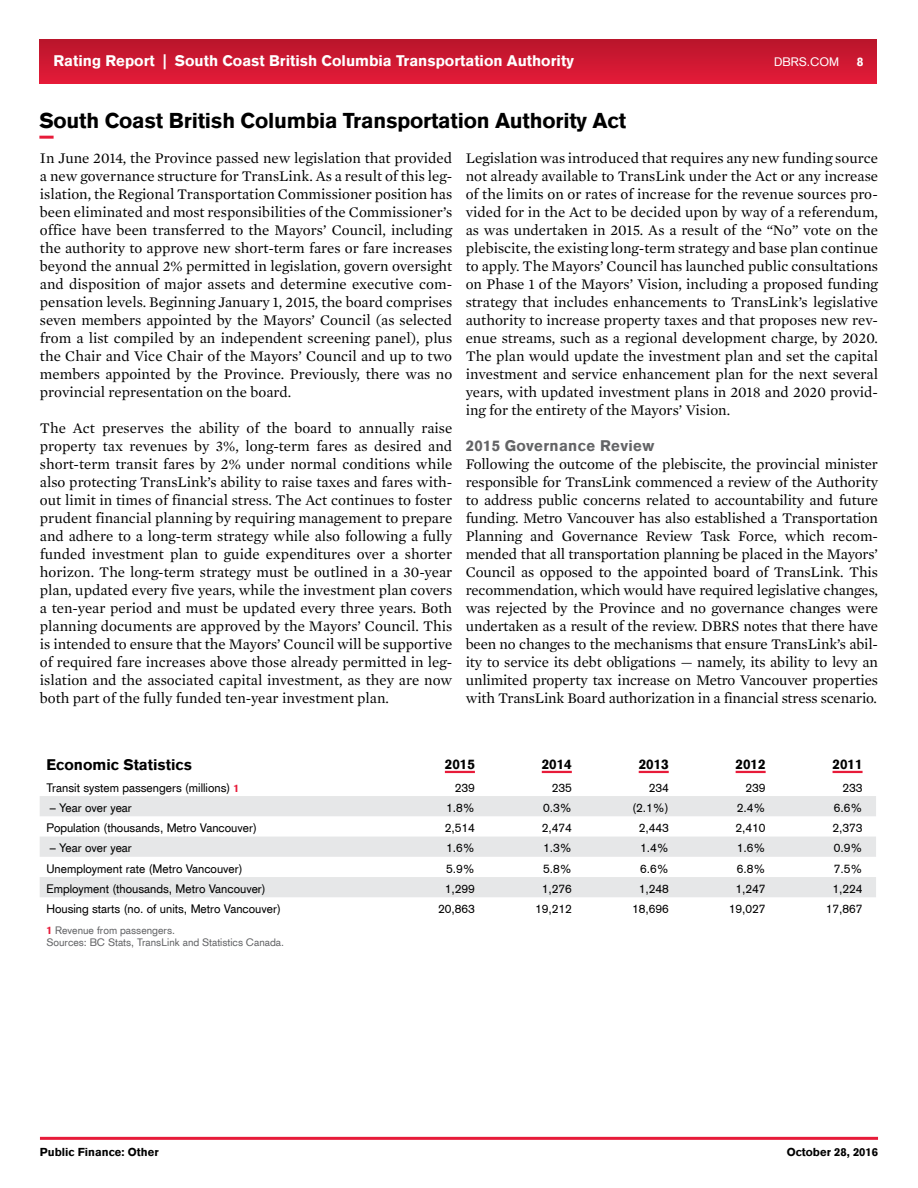
<style>
.page{position:relative;width:918px;height:1188px;background:#fff}
.page>*{position:absolute;margin:0;border:0;box-sizing:border-box;transform-origin:0 0}
.t1{font:900 21px "Akzidenz Grotesk";letter-spacing:-.01em;color:#000}
.t2{font:15px/18px "Mercury Text G1";color:#000;text-align:justify}
.t3{font:900 15px "Akzidenz Grotesk";color:#fff}
.t4{font:900 15px "Akzidenz Grotesk";letter-spacing:.02em;color:#636466}
.t5{font:900 15px "Akzidenz Grotesk";color:#000}
.t6{font:900 13.5px "Akzidenz Grotesk";color:#000}
.t7{font:12px "Akzidenz Grotesk";color:#000}
.t8{font:12px "Akzidenz Grotesk";color:#fff}
.t9{font:900 12px "Akzidenz Grotesk";color:#fff}
.t10{font:900 11.25px "Akzidenz Grotesk";color:#000}
.t11{font:10.5px/12px "Akzidenz Grotesk";color:#636466}
.s1{font-weight:900;font-size:10.5px;color:#e71b39}
.s2{font-weight:900;color:#e71b39}
</style>
<div class="page">
<hr style="left:40px;top:1137px;width:838px;height:3px;background:#e71b39">
<div style="left:40px;top:40px;width:837px;height:43px;background:linear-gradient(to bottom,#ba152b,#e41b38)"></div>
<hr style="left:39px;top:136px;width:15px;height:3px;background:#e71b39">
<svg style="left:40px;top:796px;width:836px;height:101px;fill:#e6e7e8"></svg>
<hr style="left:445px;top:771px;width:30px;height:2px;background:#e71b39">
<hr style="left:542px;top:771px;width:30px;height:2px;background:#e71b39">
<hr style="left:639px;top:771px;width:30px;height:2px;background:#e71b39">
<hr style="left:736px;top:771px;width:30px;height:2px;background:#e71b39">
<hr style="left:833px;top:771px;width:30px;height:2px;background:#e71b39">
<p class="t3" style="left:53px;top:51px;width:522px">Rating Report | South Coast British Columbia Transportation Authority</p>
<p class="t8" style="left:774px;top:54px;width:67px">DBRS.COM</p>
<p class="t9" style="left:857px;top:54px;width:8px">8</p>
<h1 class="t1" style="left:39px;top:107px;width:588px">South Coast British Columbia Transportation Authority Act</h1>
<p class="t2" style="left:40px;top:149px;width:414px">In June 2014, the Province passed new legislation that provided a new governance structure for TransLink. As a result of this leg&shy;islation, the Regional Transportation Commissioner position has been eliminated and most responsibilities of the Commissioner’s office have been transferred to the Mayors’ Council, including the authority to approve new short-term fares or fare increases beyond the annual 2% permitted in legislation, govern oversight and disposition of major assets and determine executive com&shy;pensation levels. Beginning January 1, 2015, the board comprises seven members appointed by the Mayors’ Council (as selected from a list compiled by an independent screening panel), plus the Chair and Vice Chair of the Mayors’ Council and up to two members appointed by the Province. Previously, there was no provincial representation on the board.</p>
<p class="t2" style="left:40px;top:419px;width:414px">The Act preserves the ability of the board to annually raise property tax revenues by 3%, long-term fares as desired and short-term transit fares by 2% under normal conditions while also protecting TransLink’s ability to raise taxes and fares with&shy;out limit in times of financial stress. The Act continues to foster prudent financial planning by requiring management to prepare and adhere to a long-term strategy while also following a fully funded investment plan to guide expenditures over a shorter horizon. The long-term strategy must be outlined in a 30-year plan, updated every five years, while the investment plan covers a ten-year period and must be updated every three years. Both planning documents are approved by the Mayors’ Council. This is intended to ensure that the Mayors’ Council will be supportive of required fare increases above those already permitted in leg&shy;islation and the associated capital investment, as they are now both part of the fully funded ten-year investment plan.</p>
<p class="t2" style="left:466px;top:149px;width:414px">Legislation was introduced that requires any new funding source not already available to TransLink under the Act or any increase of the limits on or rates of increase for the revenue sources pro&shy;vided for in the Act to be decided upon by way of a referendum, as was undertaken in 2015. As a result of the “No” vote on the plebiscite, the existing long-term strategy and base plan continue to apply. The Mayors’ Council has launched public consultations on Phase 1 of the Mayors’ Vision, including a proposed funding strategy that includes enhancements to TransLink’s legislative authority to increase property taxes and that proposes new rev&shy;enue streams, such as a regional development charge, by 2020.<br>The plan would update the investment plan and set the capital investment and service enhancement plan for the next several years, with updated investment plans in 2018 and 2020 provid&shy;ing for the entirety of the Mayors’ Vision.</p>
<p class="t4" style="left:466px;top:436px;width:190px">2015 Governance Review</p>
<p class="t2" style="left:466px;top:455px;width:414px">Following the outcome of the plebiscite, the provincial minister responsible for TransLink commenced a review of the Authority to address public concerns related to accountability and future funding. Metro Vancouver has also established a Transportation Planning and Governance Review Task Force, which recom&shy;mended that all transportation planning be placed in the Mayors’ Council as opposed to the appointed board of TransLink. This recommendation, which would have required legislative changes, was rejected by the Province and no governance changes were undertaken as a result of the review. DBRS notes that there have been no changes to the mechanisms that ensure TransLink’s abil&shy;ity to service its debt obligations — namely, its ability to levy an unlimited property tax increase on Metro Vancouver properties with TransLink Board authorization in a financial stress scenario.</p>
<p class="t5" style="left:46px;top:755px;width:147px">Economic Statistics</p>
<p class="t6" style="left:445px;top:755px;width:32px">2015</p>
<p class="t6" style="left:542px;top:755px;width:32px">2014</p>
<p class="t6" style="left:639px;top:755px;width:32px">2013</p>
<p class="t6" style="left:736px;top:755px;width:32px">2012</p>
<p class="t6" style="left:833px;top:755px;width:32px">2011</p>
<p class="t7" style="left:46px;top:780px;width:194px">Transit system passengers (millions) <span class="s1">1</span></p>
<p class="t7" style="left:455px;top:780px;width:22px">239</p>
<p class="t7" style="left:552px;top:780px;width:22px">235</p>
<p class="t7" style="left:649px;top:780px;width:22px">234</p>
<p class="t7" style="left:746px;top:780px;width:22px">239</p>
<p class="t7" style="left:843px;top:780px;width:22px">233</p>
<p class="t7" style="left:50px;top:800px;width:84px">– Year over year</p>
<p class="t7" style="left:446px;top:800px;width:30px">1.8%</p>
<p class="t7" style="left:543px;top:800px;width:30px">0.3%</p>
<p class="t7" style="left:632px;top:800px;width:38px">(2.1%)</p>
<p class="t7" style="left:737px;top:800px;width:30px">2.4%</p>
<p class="t7" style="left:834px;top:800px;width:30px">6.6%</p>
<p class="t7" style="left:46px;top:820px;width:212px">Population (thousands, Metro Vancouver)</p>
<p class="t7" style="left:445px;top:820px;width:32px">2,514</p>
<p class="t7" style="left:542px;top:820px;width:32px">2,474</p>
<p class="t7" style="left:639px;top:820px;width:32px">2,443</p>
<p class="t7" style="left:736px;top:820px;width:32px">2,410</p>
<p class="t7" style="left:833px;top:820px;width:32px">2,373</p>
<p class="t7" style="left:50px;top:840px;width:84px">– Year over year</p>
<p class="t7" style="left:446px;top:840px;width:30px">1.6%</p>
<p class="t7" style="left:543px;top:840px;width:30px">1.3%</p>
<p class="t7" style="left:640px;top:840px;width:30px">1.4%</p>
<p class="t7" style="left:737px;top:840px;width:30px">1.6%</p>
<p class="t7" style="left:834px;top:840px;width:30px">0.9%</p>
<p class="t7" style="left:46px;top:861px;width:198px">Unemployment rate (Metro Vancouver)</p>
<p class="t7" style="left:446px;top:861px;width:30px">5.9%</p>
<p class="t7" style="left:543px;top:861px;width:30px">5.8%</p>
<p class="t7" style="left:640px;top:861px;width:30px">6.6%</p>
<p class="t7" style="left:737px;top:861px;width:30px">6.8%</p>
<p class="t7" style="left:834px;top:861px;width:30px">7.5%</p>
<p class="t7" style="left:46px;top:881px;width:221px">Employment (thousands, Metro Vancouver)</p>
<p class="t7" style="left:445px;top:881px;width:32px">1,299</p>
<p class="t7" style="left:542px;top:881px;width:32px">1,276</p>
<p class="t7" style="left:639px;top:881px;width:32px">1,248</p>
<p class="t7" style="left:736px;top:881px;width:32px">1,247</p>
<p class="t7" style="left:833px;top:881px;width:32px">1,224</p>
<p class="t7" style="left:46px;top:901px;width:236px">Housing starts (no. of units, Metro Vancouver)</p>
<p class="t7" style="left:438px;top:901px;width:38px">20,863</p>
<p class="t7" style="left:535px;top:901px;width:38px">19,212</p>
<p class="t7" style="left:632px;top:901px;width:38px">18,696</p>
<p class="t7" style="left:729px;top:901px;width:38px">19,027</p>
<p class="t7" style="left:826px;top:901px;width:38px">17,867</p>
<p class="t11" style="left:46px;top:924px;width:239px"><span class="s2">1</span> Revenue from passengers.<br>Sources: BC Stats, TransLink and Statistics Canada.</p>
<p class="t10" style="left:40px;top:1145px;width:120px">Public Finance: Other</p>
<p class="t10" style="left:787px;top:1145px;width:93px">October 28, 2016</p>
</div>
